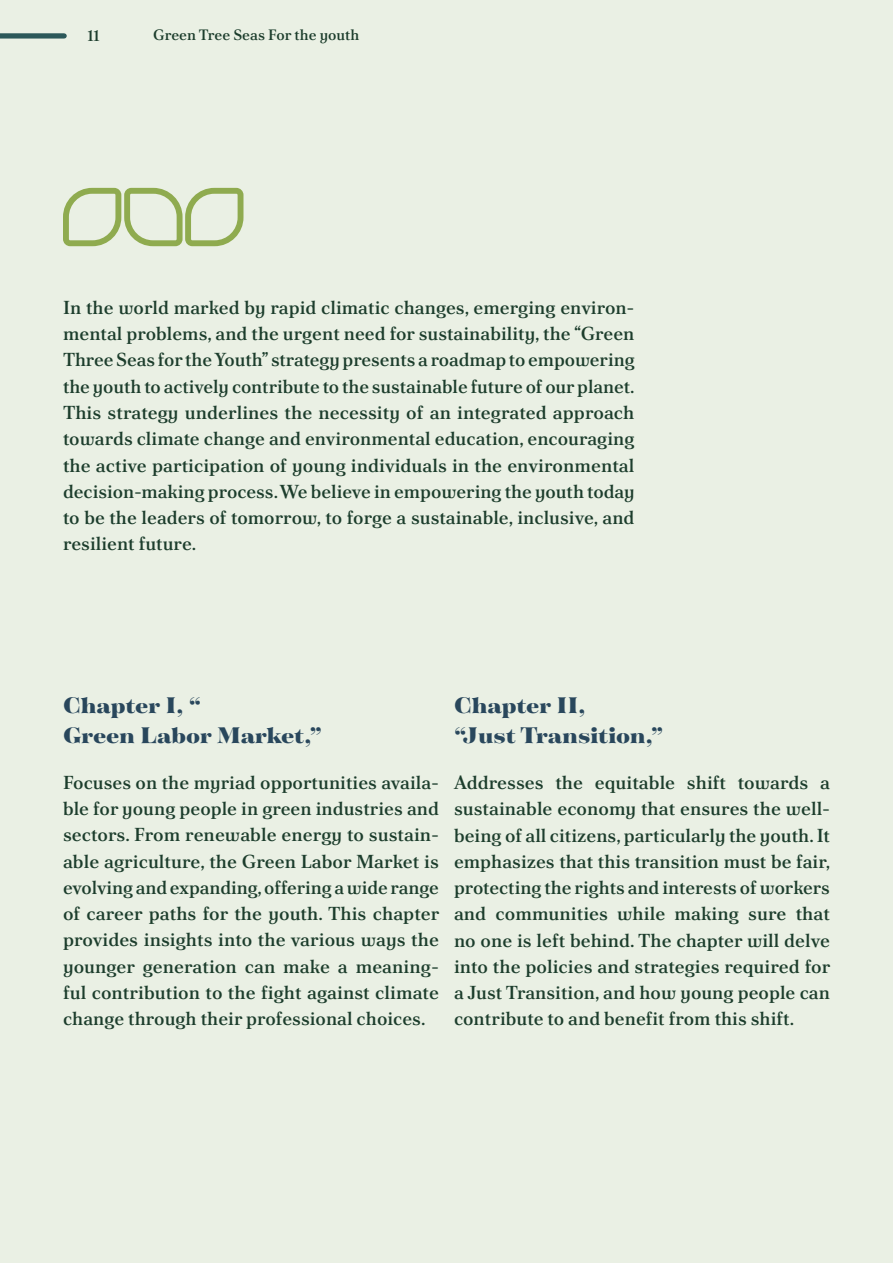
<style>
.page{position:relative;width:893px;height:1263px;background:#eaf0e4}
.page>*{position:absolute;margin:0;border:0;box-sizing:border-box;transform-origin:0 0}
.Paragraf_H3{font:900 24.75px "Tenez";color:#29475c}
.Paragraf{font:18.75px/26.2px "Poltawski Nowy";color:#1c3d2c;text-align:justify}
.t1{font:15px "Poltawski Nowy";color:#1c3d2c}
</style>
<div class="page">
<div style="left:0;top:33px;width:64px;height:6px;background:#2c5859"></div>
<svg style="left:63px;top:188px;width:180px;height:58px"></svg>
<p class="t1" style="left:87px;top:25px;width:14px">11</p>
<p class="t1" style="left:153px;top:24px;width:208px">Green Tree Seas For the youth</p>
<p class="Paragraf" style="left:63px;top:294px;width:573px">In the world marked by rapid climatic changes, emerging environ&shy;mental problems, and the urgent need for sustainability, the “Green Three Seas for the Youth” strategy presents a roadmap to empowering the youth to actively contribute to the sustainable future of our planet.<br>This strategy underlines the necessity of an integrated approach towards climate change and environmental education, encouraging the active participation of young individuals in the environmental decision-making process. We believe in empowering the youth today to be the leaders of tomorrow, to forge a sustainable, inclusive, and resilient future.</p>
<p class="Paragraf_H3" style="left:63px;top:687px;width:140px">Chapter I, “</p>
<p class="Paragraf_H3" style="left:63px;top:716px;width:260px">Green Labor Market,”</p>
<p class="Paragraf_H3" style="left:454px;top:687px;width:133px">Chapter II,</p>
<p class="Paragraf_H3" style="left:454px;top:716px;width:211px">“Just Transition,”</p>
<p class="Paragraf" style="left:63px;top:769px;width:378px">Focuses on the myriad opportunities availa&shy;ble for young people in green industries and sectors. From renewable energy to sustain&shy;able agriculture, the Green Labor Market is evolving and expanding, offering a wide range of career paths for the youth. This chapter provides insights into the various ways the younger generation can make a meaning&shy;ful contribution to the fight against climate change through their professional choices.</p>
<p class="Paragraf" style="left:454px;top:769px;width:378px">Addresses the equitable shift towards a sustainable economy that ensures the well&shy;being of all citizens, particularly the youth. It emphasizes that this transition must be fair, protecting the rights and interests of workers and communities while making sure that no one is left behind. The chapter will delve into the policies and strategies required for a Just Transition, and how young people can contribute to and benefit from this shift.</p>
</div>
